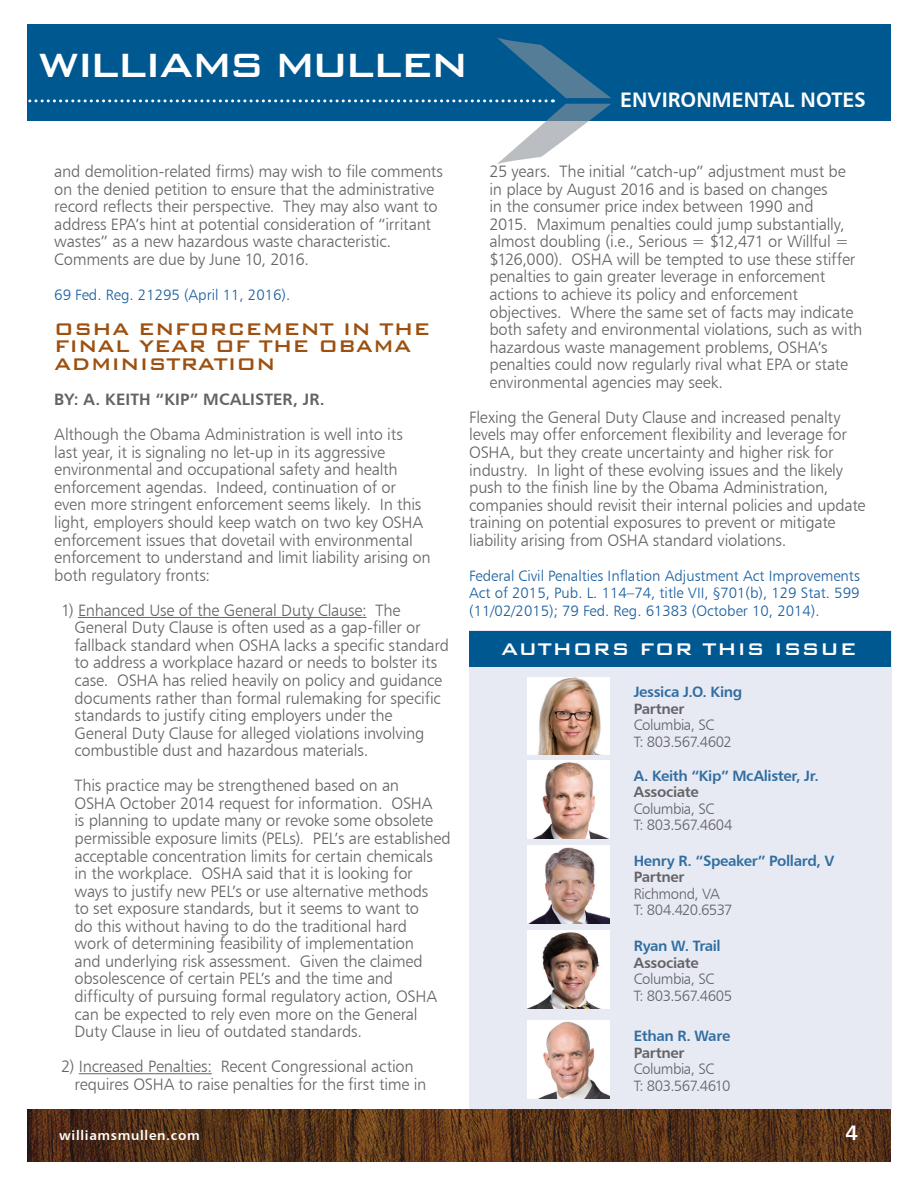
<style>
.page{position:relative;width:918px;height:1188px;background:#fff}
.page>*{position:absolute;margin:0;border:0;box-sizing:border-box;transform-origin:0 0}
.t1{font:500 45px "Bank Gothic BT";letter-spacing:-.065em;color:#fff}
.t2{font:500 22.5px/17.5px "Bank Gothic BT";color:#9d5010}
.t3{font:500 22.5px "Bank Gothic BT";letter-spacing:.02em;color:#fff}
.t4{font:21px "Humanist 777 BT Bold B";color:#fff}
.t5{font:16.5px/17.5px "Humanist 777 BT Light B";letter-spacing:-.015em;color:#636366}
.t6{font:16.5px "Humanist 777 BT Bold B";letter-spacing:.005em;color:#636366}
.t7{font:15px/17.5px "Humanist 777 BT Light B";color:#175d9e;text-align:justify}
.t8{font:15px/16.5px "Humanist 777 BT Light B";letter-spacing:-.03em;color:#636366}
.t9{font:15px "Humanist 777 BT Bold B";letter-spacing:-.025em;color:#306da1}
.t10{font:15px "Humanist 777 BT Bold B";letter-spacing:-.025em;color:#636366}
.t11{font:13.5px "Humanist 777 BT Bold B";letter-spacing:.05em;color:#fff}
</style>
<div class="page">
<img style="left:27px;top:1109px;width:864px;height:52px">
<div style="left:469px;top:631px;width:423px;height:478px;background:#e7eaf2"></div>
<hr style="left:78px;top:617px;width:289px;height:1px;background:#636366">
<hr style="left:79px;top:1073px;width:133px;height:1px;background:#636366">
<div style="left:27px;top:25px;width:864px;height:96px;background:#005890"></div>
<svg style="left:28px;top:37px;width:583px;height:127px"></svg>
<img style="left:527px;top:931px;width:82px;height:78px">
<div style="left:469px;top:632px;width:422px;height:35px;background:#005890"></div>
<img style="left:527px;top:845px;width:82px;height:78px">
<img style="left:527px;top:761px;width:82px;height:77px">
<img style="left:527px;top:677px;width:82px;height:78px">
<img style="left:527px;top:1021px;width:82px;height:78px">
<h1 class="t1" style="left:38px;top:40px;width:433px">WILLIAMS MULLEN</h1>
<p class="t4" style="left:620px;top:86px;width:247px">ENVIRONMENTAL NOTES</p>
<p class="t5" style="left:54px;top:162px;width:390px">and demolition-related firms) may wish to file comments on the denied petition to ensure that the administrative record reflects their perspective. They may also want to address EPA’s hint at potential consideration of “irritant wastes” as a new hazardous waste characteristic.<br>Comments are due by June 10, 2016.</p>
<p class="t7" style="left:54px;top:286px;width:237px">69 Fed. Reg. 21295 (April 11, 2016).</p>
<h2 class="t2" style="left:54px;top:320px;width:378px">OSHA ENFORCEMENT IN THE<br>FINAL YEAR OF THE OBAMA<br>ADMINISTRATION</h2>
<p class="t6" style="left:54px;top:389px;width:272px">BY: A. KEITH “KIP” MCALISTER, JR.</p>
<p class="t5" style="left:54px;top:425px;width:378px">Although the Obama Administration is well into its<br>last year, it is signaling no let-up in its aggressive environmental and occupational safety and health enforcement agendas. Indeed, continuation of or even more stringent enforcement seems likely. In this light, employers should keep watch on two key OSHA enforcement issues that dovetail with environmental enforcement to understand and limit liability arising on both regulatory fronts:</p>
<p class="t5" style="left:75px;top:601px;width:376px;text-indent:-14px">1) Enhanced Use of the General Duty Clause: The General Duty Clause is often used as a gap-filler or fallback standard when OSHA lacks a specific standard to address a workplace hazard or needs to bolster its case. OSHA has relied heavily on policy and guidance documents rather than formal rulemaking for specific standards to justify citing employers under the General Duty Clause for alleged violations involving combustible dust and hazardous materials.</p>
<p class="t5" style="left:75px;top:777px;width:378px">This practice may be strengthened based on an<br>OSHA October 2014 request for information. OSHA<br>is planning to update many or revoke some obsolete permissible exposure limits (PELs). PEL’s are established acceptable concentration limits for certain chemicals<br>in the workplace. OSHA said that it is looking for<br>ways to justify new PEL’s or use alternative methods<br>to set exposure standards, but it seems to want to<br>do this without having to do the traditional hard<br>work of determining feasibility of implementation<br>and underlying risk assessment. Given the claimed obsolescence of certain PEL’s and the time and difficulty of pursuing formal regulatory action, OSHA can be expected to rely even more on the General Duty Clause in lieu of outdated standards.</p>
<p class="t5" style="left:75px;top:1057px;width:353px;text-indent:-13px">2) Increased Penalties: Recent Congressional action requires OSHA to raise penalties for the first time in</p>
<p class="t11" style="left:59px;top:1127px;width:142px">williamsmullen.com</p>
<p class="t5" style="left:489px;top:162px;width:374px">25 years. The initial “catch-up” adjustment must be in place by August 2016 and is based on changes<br>in the consumer price index between 1990 and<br>2015. Maximum penalties could jump substantially, almost doubling (i.e., Serious = $12,471 or Willful = $126,000). OSHA will be tempted to use these stiffer penalties to gain greater leverage in enforcement actions to achieve its policy and enforcement objectives. Where the same set of facts may indicate both safety and environmental violations, such as with hazardous waste management problems, OSHA’s penalties could now regularly rival what EPA or state environmental agencies may seek.</p>
<p class="t5" style="left:469px;top:408px;width:398px">Flexing the General Duty Clause and increased penalty levels may offer enforcement flexibility and leverage for OSHA, but they create uncertainty and higher risk for industry. In light of these evolving issues and the likely push to the finish line by the Obama Administration, companies should revisit their internal policies and update training on potential exposures to prevent or mitigate liability arising from OSHA standard violations.</p>
<p class="t7" style="left:469px;top:566px;width:392px">Federal Civil Penalties Inflation Adjustment Act Improvements Act of 2015, Pub. L. 114–74, title VII, §701(b), 129 Stat. 599 (11/02/2015); 79 Fed. Reg. 61383 (October 10, 2014).</p>
<h2 class="t3" style="left:501px;top:637px;width:357px">AUTHORS FOR THIS ISSUE</h2>
<p class="t9" style="left:634px;top:683px;width:110px">Jessica J.O. King</p>
<p class="t10" style="left:634px;top:699px;width:52px">Partner</p>
<p class="t8" style="left:634px;top:717px;width:100px">Columbia, SC<br>T: 803.567.4602</p>
<p class="t9" style="left:634px;top:766px;width:187px">A. Keith “Kip” McAlister, Jr.</p>
<p class="t10" style="left:634px;top:783px;width:66px">Associate</p>
<p class="t8" style="left:634px;top:800px;width:100px">Columbia, SC<br>T: 803.567.4604</p>
<p class="t9" style="left:634px;top:851px;width:202px">Henry R. “Speaker” Pollard, V</p>
<p class="t10" style="left:634px;top:867px;width:52px">Partner</p>
<p class="t8" style="left:634px;top:885px;width:100px">Richmond, VA<br>T: 804.420.6537</p>
<p class="t9" style="left:634px;top:936px;width:89px">Ryan W. Trail</p>
<p class="t10" style="left:634px;top:953px;width:66px">Associate</p>
<p class="t8" style="left:634px;top:970px;width:100px">Columbia, SC<br>T: 803.567.4605</p>
<p class="t9" style="left:634px;top:1026px;width:98px">Ethan R. Ware</p>
<p class="t10" style="left:634px;top:1043px;width:52px">Partner</p>
<p class="t8" style="left:634px;top:1060px;width:98px">Columbia, SC<br>T: 803.567.4610</p>
<p class="t4" style="left:846px;top:1119px;width:14px">4</p>
</div>
